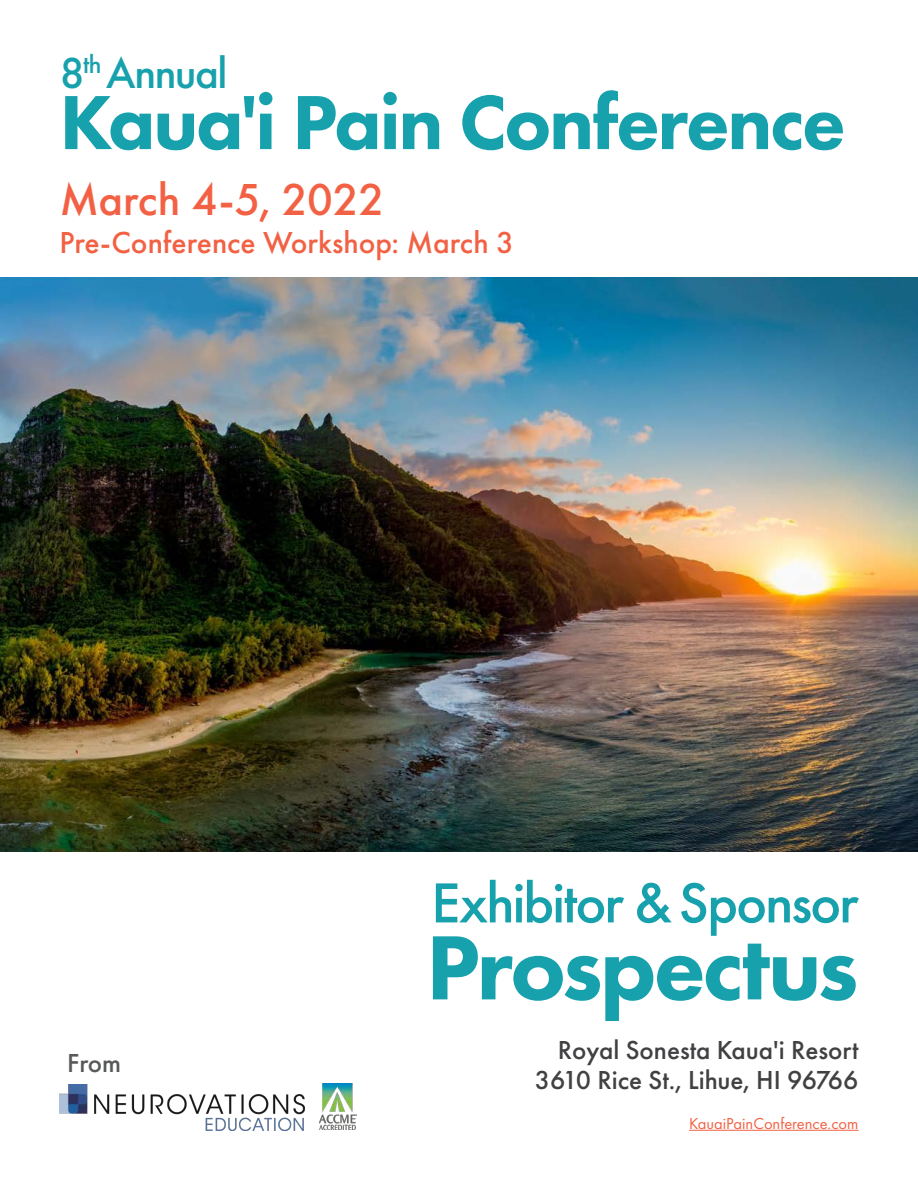
<style>
.page{position:relative;width:918px;height:1188px;background:#fff}
.page>*{position:absolute;margin:0;border:0;box-sizing:border-box;transform-origin:0 0}
.Cover_-_KPC{font:800 94.5px "Futura PT";letter-spacing:-.03em;color:#17a1ac}
.Cover_-_KPC-2{font:800 79.5px "Futura PT";letter-spacing:-.03em;color:#17a1ac}
.Cover_-_Subtitle{font:500 58.5px "Futura PT";letter-spacing:-.035em;color:#17a1ac}
.Cover_-_Subtitle-2{font:500 46.5px "Futura PT";letter-spacing:-.015em;color:#f26144}
.Cover_-_Subtitle-3{font:500 45px "Futura PT";letter-spacing:-.035em;color:#17a1ac}
.Cover_-_Subtitle-4{font:500 31.5px "Futura PT";color:#f26144}
.Paragraph_Style_6{font:500 27px "Futura PT";color:#414042}
.Paragraph_Style_6-2{font:500 27px "Futura PT";color:#58595b}
.Basic_-_Futura{font:16.5px "Futura PT";color:#f26144}
.s1{font-weight:600}
</style>
<div class="page">
<img style="left:59px;top:1085px;width:246px;height:45px">
<img style="left:320px;top:1084px;width:36px;height:46px">
<img style="left:0;top:277px;width:918px;height:574px">
<hr style="left:689px;top:1130px;width:170px;height:1px;background:#f26144">
<p class="Cover_-_Subtitle-3" style="left:59px;top:46px;width:170px">8<sup>th</sup> Annual</p>
<p class="Cover_-_KPC-2" style="left:59px;top:73px;width:788px">Kaua<span class="s1">'</span>i Pain Conference</p>
<p class="Cover_-_Subtitle-2" style="left:59px;top:172px;width:327px">March 4-5, 2022</p>
<p class="Cover_-_Subtitle-4" style="left:59px;top:224px;width:456px">Pre-Conference Workshop: March 3</p>
<p class="Paragraph_Style_6-2" style="left:67px;top:1047px;width:55px">From</p>
<p class="Cover_-_Subtitle" style="left:431px;top:868px;width:429px">Exhibitor &amp; Sponsor</p>
<p class="Cover_-_KPC" style="left:426px;top:909px;width:434px">Prospectus</p>
<p class="Paragraph_Style_6" style="left:558px;top:1034px;width:302px">Royal Sonesta Kaua'i Resort</p>
<p class="Paragraph_Style_6" style="left:535px;top:1064px;width:325px">3610 Rice St., Lihue, HI 96766</p>
<p class="Basic_-_Futura" style="left:689px;top:1113px;width:171px">KauaiPainConference.com</p>
</div>
